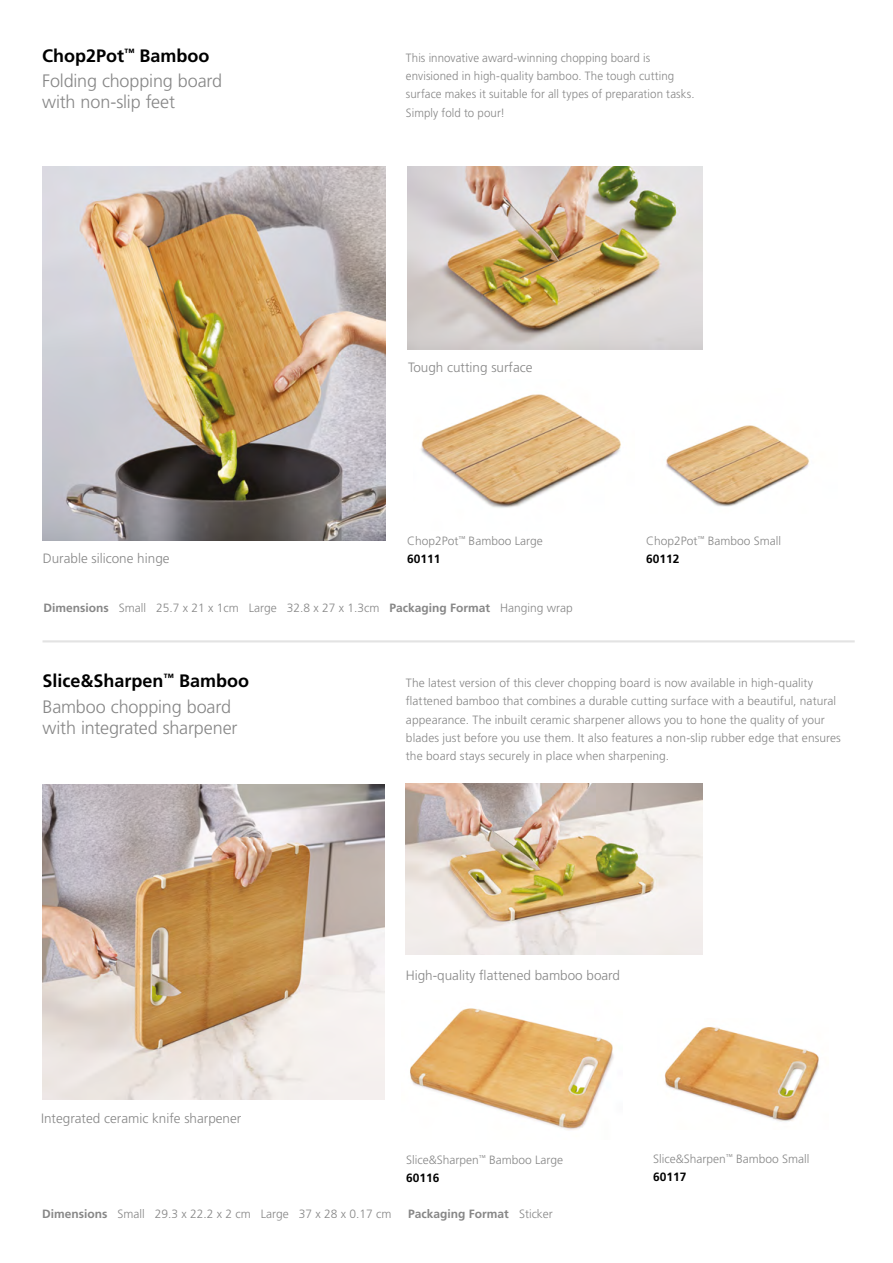
<style>
.page{position:relative;width:893px;height:1263px;background:#fff}
.page>*{position:absolute;margin:0;border:0;box-sizing:border-box;transform-origin:0 0}
.t1{font:300 18px/24.8px "Frutiger";letter-spacing:-.01em;color:#878787}
.t2{font:700 18px/25.3px "Frutiger";color:#000}
.t3{font:300 13.5px "Frutiger";color:#878787}
.t4{font:300 12px/18.3px "Frutiger";letter-spacing:.005em;color:#878787}
.t5{font:300 12px/18.3px "Frutiger";letter-spacing:.005em;color:#878787;scale:.96 1}
.t6{font:700 12px "Frutiger";color:#878787}
.s1{font-weight:700;color:#000}
.s2{font-weight:700}
.s3{font-weight:300;color:#878787}
.s4{font-weight:300}
</style>
<div class="page">
<img style="left:410px;top:1008px;width:204px;height:122px">
<img style="left:420px;top:394px;width:201px;height:114px">
<img style="left:406px;top:783px;width:296px;height:172px">
<hr style="left:43px;top:640px;width:812px;height:2px;background:#e3e3e3">
<img style="left:43px;top:784px;width:342px;height:316px">
<img style="left:664px;top:1027px;width:155px;height:95px">
<img style="left:407px;top:166px;width:295px;height:183px">
<img style="left:666px;top:425px;width:144px;height:82px">
<img style="left:43px;top:166px;width:342px;height:375px">
<h1 class="t1" style="left:42px;top:43px;width:182px"><span class="s1">Chop2Pot</span><sup>™</sup> <span class="s1">Bamboo<br></span>Folding chopping board</h1>
<h1 class="t1" style="left:42px;top:90px;width:134px">with non-slip feet</h1>
<p class="t3" style="left:43px;top:551px;width:128px">Durable silicone hinge</p>
<p class="t5" style="left:406px;top:48px;width:302px">This innovative award-winning chopping board is envisioned in high-quality bamboo. The tough cutting surface makes it suitable for all types of preparation tasks.<br>Simply fold to pour!</p>
<p class="t3" style="left:408px;top:360px;width:126px">Tough cutting surface</p>
<p class="t4" style="left:407px;top:532px;width:137px">Chop2Pot<sup>™</sup> Bamboo Large<br><span class="s1">60111</span></p>
<p class="t4" style="left:646px;top:532px;width:136px">Chop2Pot<sup>™</sup> Bamboo Small<br><span class="s1">60112</span></p>
<p class="t4" style="left:43px;top:599px;width:531px"><span class="s2">Dimensions</span> Small 25.7 x 21 x 1cm Large 32.8 x 27 x 1.3cm <span class="s2">Packaging Format</span> Hanging wrap</p>
<h1 class="t2" style="left:43px;top:668px;width:208px">Slice&amp;Sharpen<sup>™</sup> Bamboo<br><span class="s3">Bamboo chopping board</span></h1>
<h1 class="t1" style="left:43px;top:715px;width:196px">with integrated sharpener</h1>
<p class="t3" style="left:41px;top:1111px;width:202px">Integrated ceramic knife sharpener</p>
<p class="t4" style="left:406px;top:673px;width:436px">The latest version of this clever chopping board is now available in high-quality flattened bamboo that combines a durable cutting surface with a beautiful, natural appearance. The inbuilt ceramic sharpener allows you to hone the quality of your blades just before you use them. It also features a non-slip rubber edge that ensures the board stays securely in place when sharpening.</p>
<p class="t3" style="left:406px;top:967px;width:216px">High-quality flattened bamboo board</p>
<p class="t4" style="left:406px;top:1150px;width:158px">Slice&amp;Sharpen<sup>™</sup> Bamboo Large<br><span class="s1">60116</span></p>
<p class="t4" style="left:653px;top:1149px;width:158px">Slice&amp;Sharpen<sup>™</sup> Bamboo Small<br><span class="s1">60117</span></p>
<p class="t4" style="left:42px;top:1204px;width:351px"><span class="s2">Dimensions</span> Small 29.3 x 22.2 x 2 cm Large 37 x 28 x 0.17 cm</p>
<p class="t6" style="left:408px;top:1206px;width:146px">Packaging Format <span class="s4">Sticker</span></p>
</div>
